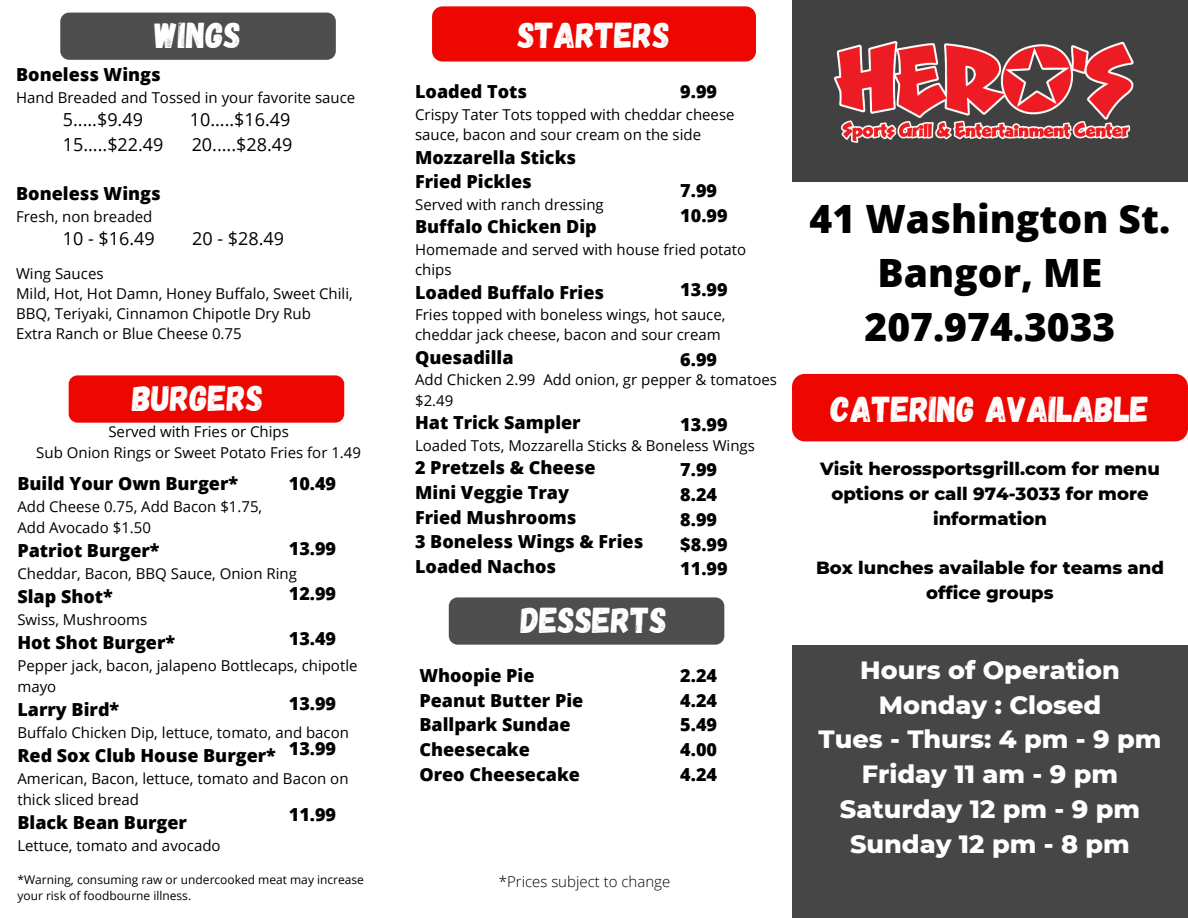
<style>
.page{position:relative;width:1188px;height:918px;background:#fff}
.page>*{position:absolute;margin:0;border:0;box-sizing:border-box;transform-origin:0 0}
.t1{font:800 39px/54px "Open Sans";color:#000;text-align:center}
.t2{font:36px "Gagalin";color:#fff}
.t3{font:800 25.5px "Montserrat";color:#fff}
.t4{font:800 18px "Open Sans";color:#000}
.t5{font:800 18px/24.8px "Montserrat";color:#000;text-align:center}
.t6{font:18px "Open Sans";color:#000}
.t7{font:15px/20.2px "Open Sans";color:#000}
.t8{font:300 15px "Open Sans";color:#000}
.t9{font:12px/16px "Open Sans";color:#000}
</style>
<div class="page">
<div style="left:792px;top:0;width:396px;height:182px;background:#414141"></div>
<div style="left:792px;top:645px;width:396px;height:272px;background:#464646"></div>
<div style="left:432px;top:6px;width:324px;height:56px;background:#ed0700;border-radius:10px"></div>
<div style="left:60px;top:13px;width:276px;height:47px;background:#4e4e4e;border-radius:9px"></div>
<div style="left:69px;top:375px;width:275px;height:48px;background:#ed0700;border-radius:9px"></div>
<div style="left:792px;top:374px;width:396px;height:67px;background:#ed0700;border-radius:13px"></div>
<img style="left:834px;top:41px;width:300px;height:102px">
<div style="left:449px;top:597px;width:275px;height:48px;background:#4e4e4e;border-radius:9px"></div>
<p class="t2" style="left:155px;top:12px;width:88px">WINGS</p>
<p class="t2" style="left:518px;top:12px;width:154px">STARTERS</p>
<p class="t4" style="left:16px;top:62px;width:146px">Boneless Wings</p>
<p class="t7" style="left:16px;top:87px;width:341px">Hand Breaded and Tossed in your favorite sauce</p>
<p class="t6" style="left:63px;top:107px;width:82px">5.....$9.49</p>
<p class="t6" style="left:190px;top:107px;width:102px">10.....$16.49</p>
<p class="t6" style="left:63px;top:132px;width:102px">15.....$22.49</p>
<p class="t6" style="left:192px;top:132px;width:102px">20.....$28.49</p>
<p class="t4" style="left:16px;top:181px;width:146px">Boneless Wings</p>
<p class="t7" style="left:16px;top:206px;width:138px">Fresh, non breaded</p>
<p class="t6" style="left:63px;top:226px;width:93px">10 - $16.49</p>
<p class="t6" style="left:192px;top:226px;width:93px">20 - $28.49</p>
<p class="t7" style="left:16px;top:263px;width:89px">Wing Sauces</p>
<p class="t7" style="left:16px;top:283px;width:338px">Mild, Hot, Hot Damn, Honey Buffalo, Sweet Chili,<br>BBQ, Teriyaki, Cinnamon Chipotle Dry Rub</p>
<p class="t7" style="left:16px;top:323px;width:227px">Extra Ranch or Blue Cheese 0.75</p>
<p class="t4" style="left:415px;top:79px;width:114px">Loaded Tots</p>
<p class="t7" style="left:415px;top:104px;width:321px">Crispy Tater Tots topped with cheddar cheese sauce, bacon and sour cream on the side</p>
<p class="t4" style="left:415px;top:145px;width:163px">Mozzarella Sticks</p>
<p class="t4" style="left:415px;top:169px;width:118px">Fried Pickles</p>
<p class="t7" style="left:415px;top:194px;width:190px">Served with ranch dressing</p>
<p class="t4" style="left:415px;top:214px;width:183px">Buffalo Chicken Dip</p>
<p class="t7" style="left:415px;top:239px;width:333px">Homemade and served with house fried potato chips</p>
<p class="t4" style="left:415px;top:280px;width:190px">Loaded Buffalo Fries</p>
<p class="t7" style="left:415px;top:304px;width:312px">Fries topped with boneless wings, hot sauce, cheddar jack cheese, bacon and sour cream</p>
<p class="t4" style="left:415px;top:345px;width:100px">Quesadilla</p>
<p class="t7" style="left:415px;top:369px;width:363px">Add Chicken 2.99 Add onion, gr pepper &amp; tomatoes $2.49</p>
<p class="t4" style="left:415px;top:410px;width:167px">Hat Trick Sampler</p>
<p class="t7" style="left:415px;top:435px;width:341px">Loaded Tots, Mozzarella Sticks &amp; Boneless Wings</p>
<p class="t4" style="left:415px;top:455px;width:182px">2 Pretzels &amp; Cheese</p>
<p class="t4" style="left:415px;top:480px;width:156px">Mini Veggie Tray</p>
<p class="t4" style="left:415px;top:505px;width:163px">Fried Mushrooms</p>
<p class="t4" style="left:415px;top:529px;width:230px">3 Boneless Wings &amp; Fries</p>
<p class="t4" style="left:415px;top:554px;width:143px">Loaded Nachos</p>
<p class="t4" style="left:680px;top:79px;width:38px">9.99</p>
<p class="t4" style="left:680px;top:178px;width:38px">7.99</p>
<p class="t4" style="left:680px;top:203px;width:49px">10.99</p>
<p class="t4" style="left:680px;top:277px;width:49px">13.99</p>
<p class="t4" style="left:680px;top:347px;width:38px">6.99</p>
<p class="t2" style="left:132px;top:375px;width:133px">BURGERS</p>
<p class="t4" style="left:680px;top:412px;width:49px">13.99</p>
<p class="t4" style="left:680px;top:457px;width:38px">7.99</p>
<p class="t4" style="left:680px;top:482px;width:38px">8.24</p>
<p class="t4" style="left:680px;top:507px;width:38px">8.99</p>
<p class="t4" style="left:680px;top:532px;width:49px">$8.99</p>
<p class="t4" style="left:680px;top:556px;width:49px">11.99</p>
<p class="t7" style="left:108px;top:421px;width:182px">Served with Fries or Chips</p>
<p class="t7" style="left:36px;top:442px;width:326px">Sub Onion Rings or Sweet Potato Fries for 1.49</p>
<p class="t4" style="left:17px;top:470px;width:222px">Build Your Own Burger*</p>
<p class="t7" style="left:17px;top:496px;width:246px">Add Cheese 0.75, Add Bacon $1.75,</p>
<p class="t7" style="left:17px;top:517px;width:135px">Add Avocado $1.50</p>
<p class="t4" style="left:17px;top:537px;width:144px">Patriot Burger*</p>
<p class="t7" style="left:17px;top:563px;width:281px">Cheddar, Bacon, BBQ Sauce, Onion Ring</p>
<p class="t4" style="left:17px;top:583px;width:97px">Slap Shot*</p>
<p class="t7" style="left:17px;top:609px;width:131px">Swiss, Mushrooms</p>
<p class="t4" style="left:17px;top:629px;width:159px">Hot Shot Burger*</p>
<p class="t7" style="left:17px;top:654px;width:342px;line-height:21px">Pepper jack, bacon, jalapeno Bottlecaps, chipotle mayo</p>
<p class="t4" style="left:17px;top:696px;width:103px">Larry Bird*</p>
<p class="t7" style="left:17px;top:722px;width:333px">Buffalo Chicken Dip, lettuce, tomato, and bacon</p>
<p class="t4" style="left:17px;top:742px;width:260px">Red Sox Club House Burger*</p>
<p class="t7" style="left:17px;top:767px;width:333px;line-height:21px">American, Bacon, lettuce, tomato and Bacon on thick sliced bread</p>
<p class="t4" style="left:17px;top:809px;width:171px">Black Bean Burger</p>
<p class="t7" style="left:17px;top:835px;width:205px">Lettuce, tomato and avocado</p>
<p class="t9" style="left:17px;top:871px;width:348px">*Warning, consuming raw or undercooked meat may increase your risk of foodbourne illness.</p>
<p class="t4" style="left:289px;top:471px;width:49px">10.49</p>
<p class="t4" style="left:289px;top:536px;width:49px">13.99</p>
<p class="t4" style="left:289px;top:581px;width:49px">12.99</p>
<p class="t4" style="left:289px;top:626px;width:49px">13.49</p>
<p class="t2" style="left:521px;top:597px;width:148px">DESSERTS</p>
<p class="t4" style="left:419px;top:663px;width:117px">Whoopie Pie</p>
<p class="t4" style="left:419px;top:687px;width:165px">Peanut Butter Pie</p>
<p class="t4" style="left:419px;top:712px;width:153px">Ballpark Sundae</p>
<p class="t4" style="left:419px;top:737px;width:112px">Cheesecake</p>
<p class="t4" style="left:419px;top:762px;width:162px">Oreo Cheesecake</p>
<p class="t4" style="left:680px;top:663px;width:38px">2.24</p>
<p class="t4" style="left:680px;top:687px;width:38px">4.24</p>
<p class="t4" style="left:680px;top:712px;width:38px">5.49</p>
<p class="t4" style="left:680px;top:737px;width:38px">4.00</p>
<p class="t4" style="left:680px;top:762px;width:38px">4.24</p>
<p class="t4" style="left:289px;top:691px;width:49px">13.99</p>
<p class="t4" style="left:289px;top:736px;width:49px">13.99</p>
<p class="t4" style="left:289px;top:801px;width:49px">11.99</p>
<p class="t8" style="left:499px;top:871px;width:173px">*Prices subject to change</p>
<p class="t1" style="left:810px;top:191px;width:362px">41 Washington St.<br>Bangor, ME</p>
<p class="t1" style="left:865px;top:299px;width:252px">207.974.3033</p>
<p class="t2" style="left:831px;top:386px;width:320px">CATERING AVAILABLE</p>
<p class="t5" style="left:820px;top:456px;width:341px">Visit herossportsgrill.com for menu options or call 974-3033 for more information</p>
<p class="t5" style="left:816px;top:555px;width:349px">Box lunches available for teams and office groups</p>
<p class="t3" style="left:860px;top:654px;width:261px">Hours of Operation</p>
<p class="t3" style="left:879px;top:689px;width:224px">Monday : Closed</p>
<p class="t3" style="left:819px;top:724px;width:344px">Tues - Thurs: 4 pm - 9 pm</p>
<p class="t3" style="left:862px;top:759px;width:258px">Friday 11 am - 9 pm</p>
<p class="t3" style="left:840px;top:794px;width:302px">Saturday 12 pm - 9 pm</p>
<p class="t3" style="left:850px;top:828px;width:281px">Sunday 12 pm - 8 pm</p>
</div>
